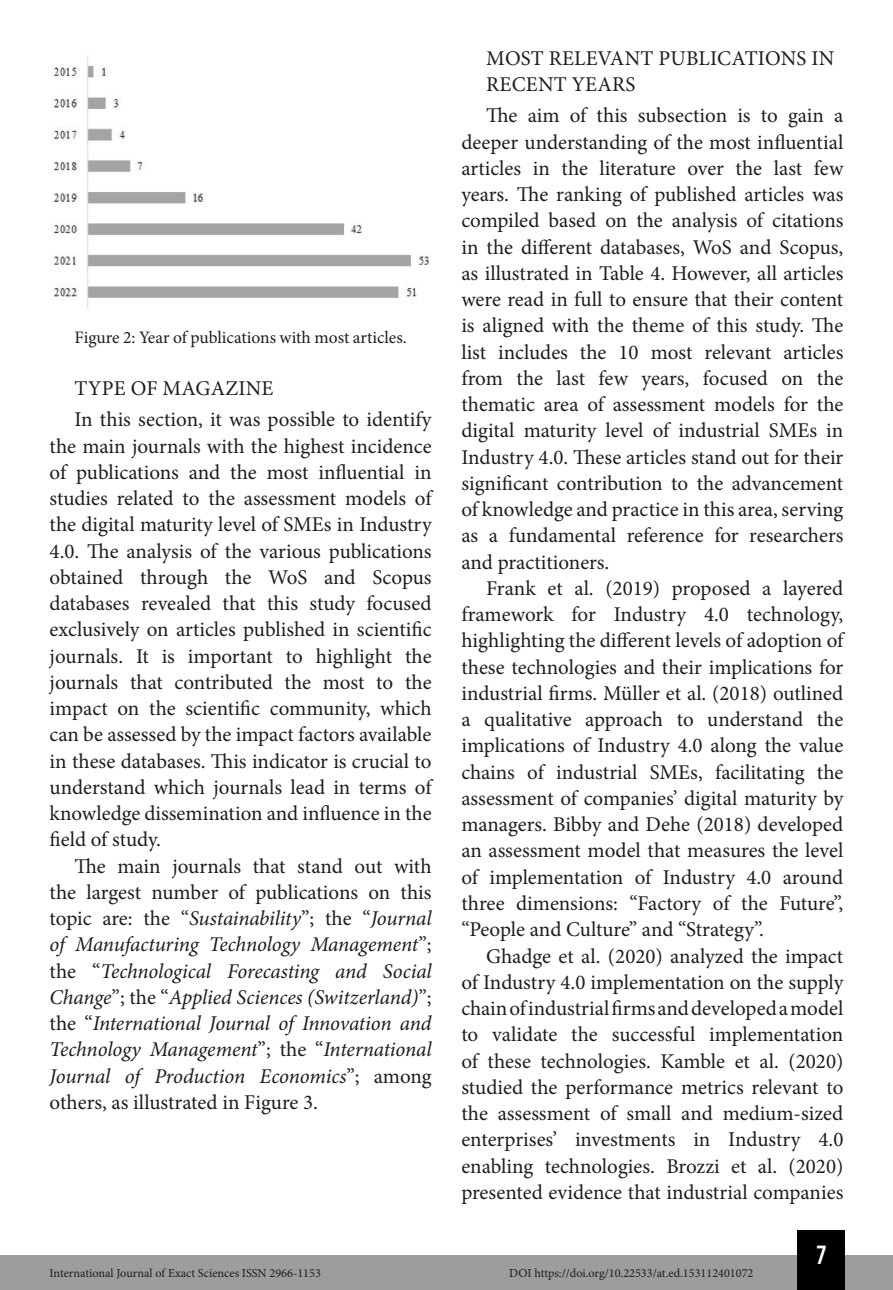
<style>
.page{position:relative;width:893px;height:1290px;background:#fff}
.page>*{position:absolute;margin:0;border:0;box-sizing:border-box;transform-origin:0 0}
.t1{font:26.25px "Bebas Kai";color:#fff}
.TXT{font:21px/26.2px "Minion Pro";color:#1d1d1b;text-align:justify}
.TXT-2{font:italic 21px/26.2px "Minion Pro";letter-spacing:-.01em;color:#1d1d1b;text-align:justify}
.SUB{font:21px/26.2px "Minion Pro";letter-spacing:.01em;color:#1d1d1b}
.Info_Imagem{font:17.5px "Minion Pro";color:#1d1d1b}
.t2{font:12.25px "Minion Pro";color:#1d1d1b}
.s1{font-style:normal}
</style>
<div class="page">
<div style="left:0;top:1255px;width:893px;height:35px;background:#9d9d9d"></div>
<div style="left:797px;top:1230px;width:48px;height:60px;background:#000"></div>
<img style="left:53px;top:56px;width:377px;height:252px">
<p class="Info_Imagem" style="left:74px;top:325px;width:334px">Figure 2: Year of publications with most articles.</p>
<p class="SUB" style="left:75px;top:375px;width:200px">TYPE OF MAGAZINE</p>
<p class="TXT" style="left:50px;top:407px;width:384px;text-indent:25px">In this section, it was possible to identify the main journals with the highest incidence of publications and the most influential in studies related to the assessment models of the digital maturity level of SMEs in Industry 4.0. The analysis of the various publications obtained through the WoS and Scopus databases revealed that this study focused exclusively on articles published in scientific journals. It is important to highlight the journals that contributed the most to the impact on the scientific community, which can be assessed by the impact factors available in these databases. This indicator is crucial to understand which journals lead in terms of knowledge dissemination and influence in the field of study.</p>
<p class="TXT-2" style="left:50px;top:853px;width:383px;text-indent:25px"><span class="s1">The main journals that stand out with the largest number of publications on this topic are: the “</span>Sustainability<span class="s1">”; the “</span>Journal of Manufacturing Technology Management<span class="s1">”; the “</span>Technological Forecasting and Social Change<span class="s1">”; the “</span>Applied Sciences (Switzerland)<span class="s1">”; the “</span>International Journal of Innovation and Technology Management<span class="s1">”; the “</span>International Journal of Production Economics<span class="s1">”; among others, as illustrated in Figure 3.</span></p>
<p class="SUB" style="left:486px;top:45px;width:350px">MOST RELEVANT PUBLICATIONS IN<br>RECENT YEARS</p>
<p class="TXT" style="left:461px;top:103px;width:384px;text-indent:25px">The aim of this subsection is to gain a deeper understanding of the most influential articles in the literature over the last few years. The ranking of published articles was compiled based on the analysis of citations in the different databases, WoS and Scopus, as illustrated in Table 4. However, all articles were read in full to ensure that their content is aligned with the theme of this study. The list includes the 10 most relevant articles from the last few years, focused on the thematic area of assessment models for the digital maturity level of industrial SMEs in Industry 4.0. These articles stand out for their significant contribution to the advancement of knowledge and practice in this area, serving as a fundamental reference for researchers and practitioners.</p>
<p class="TXT" style="left:461px;top:575px;width:383px;text-indent:25px">Frank et al. (2019) proposed a layered framework for Industry 4.0 technology, highlighting the different levels of adoption of these technologies and their implications for industrial firms. Müller et al. (2018) outlined a qualitative approach to understand the implications of Industry 4.0 along the value chains of industrial SMEs, facilitating the assessment of companies’ digital maturity by managers. Bibby and Dehe (2018) developed an assessment model that measures the level of implementation of Industry 4.0 around three dimensions: “Factory of the Future”, “People and Culture” and “Strategy”.</p>
<p class="TXT" style="left:461px;top:943px;width:384px;text-indent:25px">Ghadge et al. (2020) analyzed the impact of Industry 4.0 implementation on the supply chain of industrial firms and developed a model to validate the successful implementation of these technologies. Kamble et al. (2020) studied the performance metrics relevant to the assessment of small and medium-sized enterprises’ investments in Industry 4.0 enabling technologies. Brozzi et al. (2020) presented evidence that industrial companies</p>
<p class="t1" style="left:817px;top:1241px;width:11px">7</p>
<p class="t2" style="left:50px;top:1265px;width:273px">International Journal of Exact Sciences ISSN 2966-1153</p>
<p class="t2" style="left:509px;top:1265px;width:246px">DOI https://doi.org/10.22533/at.ed.153112401072</p>
</div>
